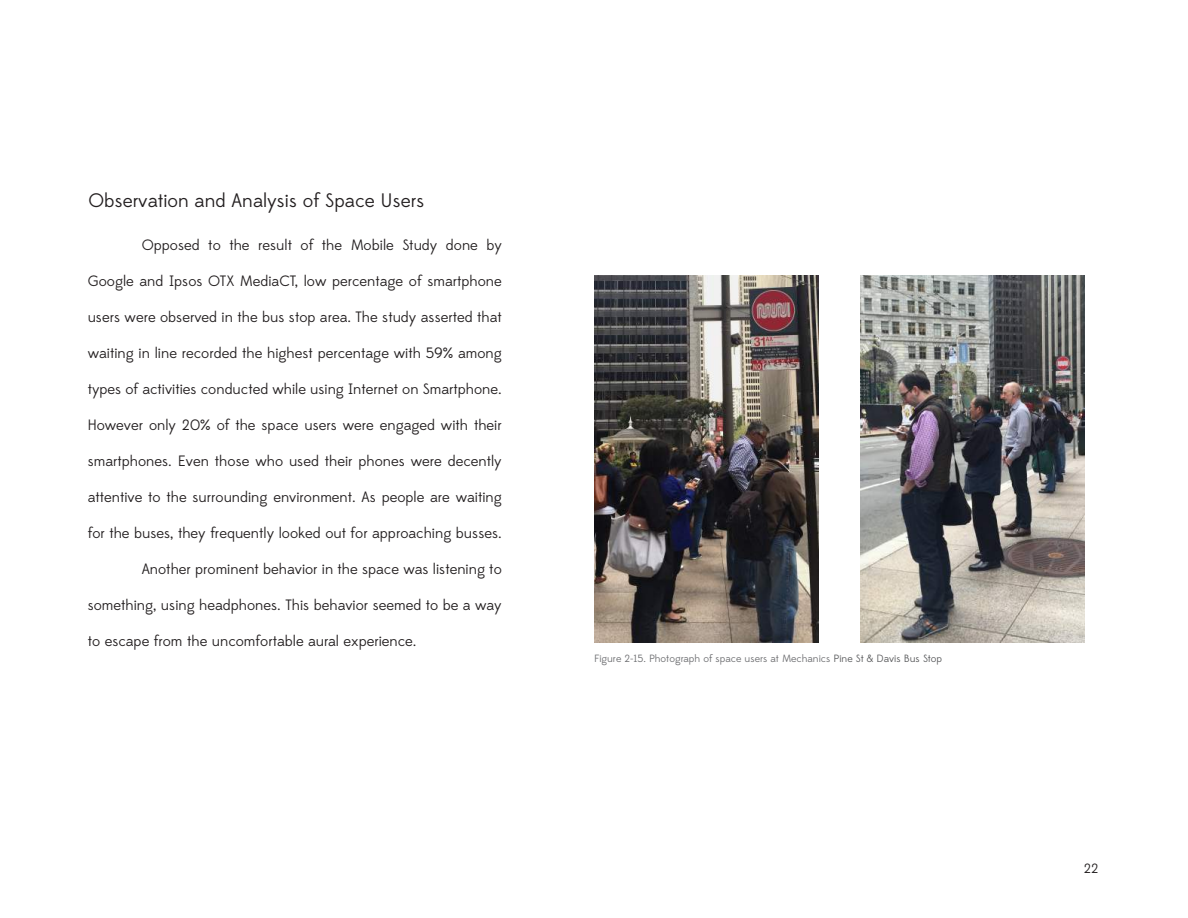
<style>
.page{position:relative;width:1188px;height:918px;background:#fff}
.page>*{position:absolute;margin:0;border:0;box-sizing:border-box;transform-origin:0 0}
.t1{font:19.5px "Edmondsans";color:#231f20}
.t2{font:15px "Edmondsans";color:#231f20}
.t3{font:13.5px "Edmondsans";color:#231f20}
.t4{font:10.5px "Edmondsans";color:#6c6d70}
.s1{color:#57585a}
</style>
<div class="page">
<img style="left:861px;top:275px;width:224px;height:368px">
<img style="left:594px;top:275px;width:224px;height:368px">
<h1 class="t1" style="left:88px;top:189px;width:337px">Observation and Analysis of Space Users</h1>
<p class="t2" style="left:142px;top:236px;width:362px">Opposed to the result of the Mobile Study done by</p>
<p class="t2" style="left:88px;top:272px;width:416px">Google and Ipsos OTX MediaCT, low percentage of smartphone</p>
<p class="t2" style="left:88px;top:308px;width:416px">users were observed in the bus stop area. The study asserted that</p>
<p class="t2" style="left:88px;top:344px;width:416px">waiting in line recorded the highest percentage with 59% among</p>
<p class="t2" style="left:88px;top:380px;width:416px">types of activities conducted while using Internet on Smartphone.</p>
<p class="t2" style="left:88px;top:416px;width:416px">However only 20% of the space users were engaged with their</p>
<p class="t2" style="left:88px;top:452px;width:416px">smartphones. Even those who used their phones were decently</p>
<p class="t2" style="left:88px;top:488px;width:416px">attentive to the surrounding environment. As people are waiting</p>
<p class="t2" style="left:88px;top:524px;width:416px">for the buses, they frequently looked out for approaching busses.</p>
<p class="t2" style="left:142px;top:560px;width:362px">Another prominent behavior in the space was listening to</p>
<p class="t2" style="left:88px;top:596px;width:416px">something, using headphones. This behavior seemed to be a way</p>
<p class="t2" style="left:88px;top:632px;width:330px">to escape from the uncomfortable aural experience.</p>
<p class="t4" style="left:594px;top:653px;width:350px">Figure 2-15. Photograph of space users at Mechanics <span class="s1">Pine St &amp; Davis Bus Stop</span></p>
<p class="t3" style="left:1084px;top:860px;width:16px">22</p>
</div>
